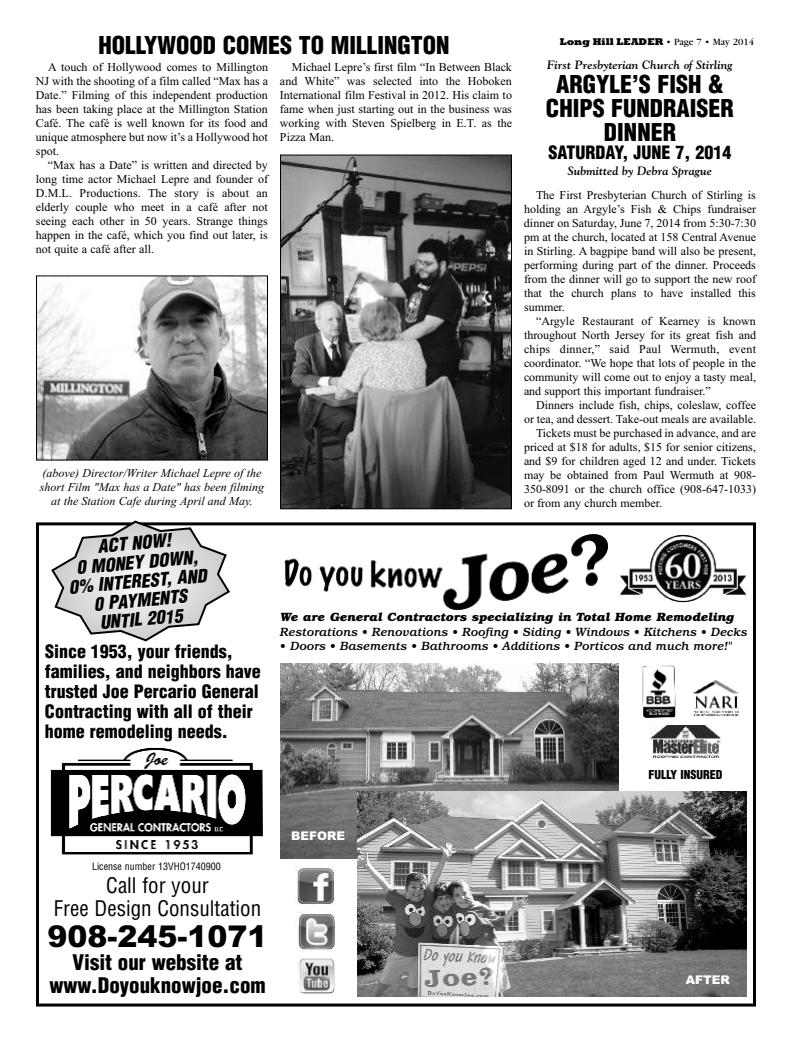
<style>
.page{position:relative;width:792px;height:1044px;background:#fff}
.page>*{position:absolute;margin:0;border:0;box-sizing:border-box;transform-origin:0 0}
.t1{font:900 30px "Arial";color:#000}
.t2{font:900 condensed 24px/24px "Helvetica";color:#000;text-align:center}
.t3{font:900 condensed 21px/23px "Helvetica";color:#000;text-align:center}
.t4{font:condensed 21px/23px "Helvetica";color:#000;text-align:center}
.t5{font:900 condensed 18px/20px "Helvetica";color:#000}
.t6{font:italic 900 condensed 18px/19px "Helvetica";color:#000;text-align:center}
.t7{font:12px/14px "Times New Roman";color:#000;text-align:justify}
.t8{font:italic 500 12px "Bookman";color:#000}
.t9{font:italic 12px/14px "Times New Roman";color:#000;text-align:center}
.t10{font:italic 700 12px "Bookman";color:#000}
.t11{font:italic 700 12px "Goudy";color:#000}
.t12{font:900 condensed 12px "Helvetica";color:#000}
.t13{font:900 12px "Arial";color:#fff}
.t14{font:800 10px "Rockwell";color:#000}
.t15{font:condensed 10px "Helvetica";color:#000}
.s1{font-family:"Garamond";font-weight:400}
</style>
<div class="page">
<div style="left:36px;top:522px;width:720px;height:485px;border:3px solid #000"></div>
<img style="left:280px;top:663px;width:338px;height:195px">
<img style="left:358px;top:792px;width:389px;height:204px">
<img style="left:642px;top:665px;width:33px;height:53px">
<img style="left:693px;top:680px;width:46px;height:36px">
<img style="left:284px;top:534px;width:324px;height:76px">
<img style="left:651px;top:726px;width:70px;height:32px">
<img style="left:620px;top:535px;width:126px;height:67px">
<img style="left:50px;top:747px;width:213px;height:108px">
<img style="left:298px;top:957px;width:37px;height:36px">
<img style="left:296px;top:866px;width:40px;height:40px">
<img style="left:298px;top:912px;width:38px;height:40px">
<svg style="left:51px;top:521px;width:179px;height:120px"></svg>
<img style="left:38px;top:277px;width:228px;height:182px">
<div style="left:36px;top:275px;width:232px;height:186px;border:1px solid #000"></div>
<img style="left:282px;top:157px;width:228px;height:350px">
<div style="left:280px;top:155px;width:232px;height:354px;border:1px solid #000"></div>
<h2 class="t2" style="left:99px;top:34px;width:352px">HOLLYWOOD COMES TO MILLINGTON</h2>
<p class="t14" style="left:560px;top:36px;width:196px">Long Hill LEADER <span class="s1">• Page 7 • May 2014</span></p>
<p class="t7" style="left:36px;top:60px;width:234px;text-indent:12px">A touch of Hollywood comes to Millington NJ with the shooting of a film called “Max has a Date.” Filming of this independent production has been taking place at the Millington Station Café. The café is well known for its food and unique atmosphere but now it’s a Hollywood hot spot.</p>
<p class="t7" style="left:36px;top:158px;width:234px;text-indent:12px">“Max has a Date” is written and directed by long time actor Michael Lepre and founder of D.M.L. Productions. The story is about an elderly couple who meet in a café after not seeing each other in 50 years. Strange things happen in the café, which you find out later, is not quite a café after all.</p>
<p class="t7" style="left:280px;top:60px;width:234px;text-indent:12px">Michael Lepre’s first film “In Between Black and White” was selected into the Hoboken International film Festival in 2012. His claim to fame when just starting out in the business was working with Steven Spielberg in E.T. as the Pizza Man.</p>
<p class="t9" style="left:40px;top:466px;width:226px">(above) Director/Writer Michael Lepre of the short Film "Max has a Date" has been filming at the Station Cafe during April and May.</p>
<p class="t11" style="left:547px;top:58px;width:187px">First Presbyterian Church of Stirling</p>
<h2 class="t2" style="left:546px;top:73px;width:190px">ARGYLE’S FISH &amp;<br>CHIPS FUNDRAISER<br>DINNER</h2>
<h3 class="t5" style="left:549px;top:143px;width:184px">SATURDAY, JUNE 7, 2014</h3>
<p class="t11" style="left:568px;top:164px;width:146px">Submitted by Debra Sprague</p>
<p class="t7" style="left:524px;top:188px;width:234px;text-indent:12px">The First Presbyterian Church of Stirling is holding an Argyle’s Fish &amp; Chips fundraiser dinner on Saturday, June 7, 2014 from 5:30-7:30 pm at the church, located at 158 Central Avenue in Stirling. A bagpipe band will also be present, performing during part of the dinner. Proceeds from the dinner will go to support the new roof that the church plans to have installed this summer.</p>
<p class="t7" style="left:524px;top:314px;width:234px;text-indent:12px">“Argyle Restaurant of Kearney is known throughout North Jersey for its great fish and chips dinner,” said Paul Wermuth, event coordinator. “We hope that lots of people in the community will come out to enjoy a tasty meal, and support this important fundraiser.”</p>
<p class="t7" style="left:536px;top:398px;width:222px">Dinners include fish, chips, coleslaw, coffee</p>
<p class="t7" style="left:524px;top:412px;width:234px">or tea, and dessert. Take-out meals are available.</p>
<p class="t7" style="left:536px;top:426px;width:222px">Tickets must be purchased in advance, and are</p>
<p class="t7" style="left:524px;top:440px;width:234px">priced at $18 for adults, $15 for senior citizens,</p>
<p class="t7" style="left:524px;top:454px;width:233px">and $9 for children aged 12 and under. Tickets</p>
<p class="t7" style="left:524px;top:468px;width:233px">may be obtained from Paul Wermuth at 908-</p>
<p class="t7" style="left:524px;top:482px;width:233px">350-8091 or the church office (908-647-1033)</p>
<p class="t7" style="left:524px;top:496px;width:140px">or from any church member.</p>
<h3 class="t6" style="left:65px;top:540px;width:140px;rotate:-5deg">ACT NOW!<br>0 MONEY DOWN,<br>0% INTEREST, AND<br>0 PAYMENTS<br>UNTIL 2015</h3>
<h3 class="t5" style="left:45px;top:642px;width:217px">Since 1953, your friends, families, and neighbors have trusted Joe Percario General<br>Contracting with all of their home remodeling needs.</h3>
<p class="t10" style="left:280px;top:613px;width:456px">We are General Contractors specializing in Total Home Remodeling</p>
<p class="t8" style="left:280px;top:628px;width:469px">Restorations • Renovations • Roofing • Siding • Windows • Kitchens • Decks</p>
<p class="t8" style="left:280px;top:642px;width:453px">• Doors • Basements • Bathrooms • Additions • Porticos and much more!"</p>
<p class="t12" style="left:648px;top:768px;width:76px">FULLY INSURED</p>
<p class="t15" style="left:92px;top:861px;width:130px">License number 13VHO1740900</p>
<h3 class="t4" style="left:54px;top:875px;width:209px">Call for your<br>Free Design Consultation</h3>
<h1 class="t1" style="left:48px;top:919px;width:222px">908-245-1071</h1>
<h3 class="t3" style="left:49px;top:952px;width:218px">Visit our website at www.Doyouknowjoe.com</h3>
<p class="t13" style="left:291px;top:829px;width:55px">BEFORE</p>
<p class="t13" style="left:686px;top:972px;width:46px">AFTER</p>
</div>
